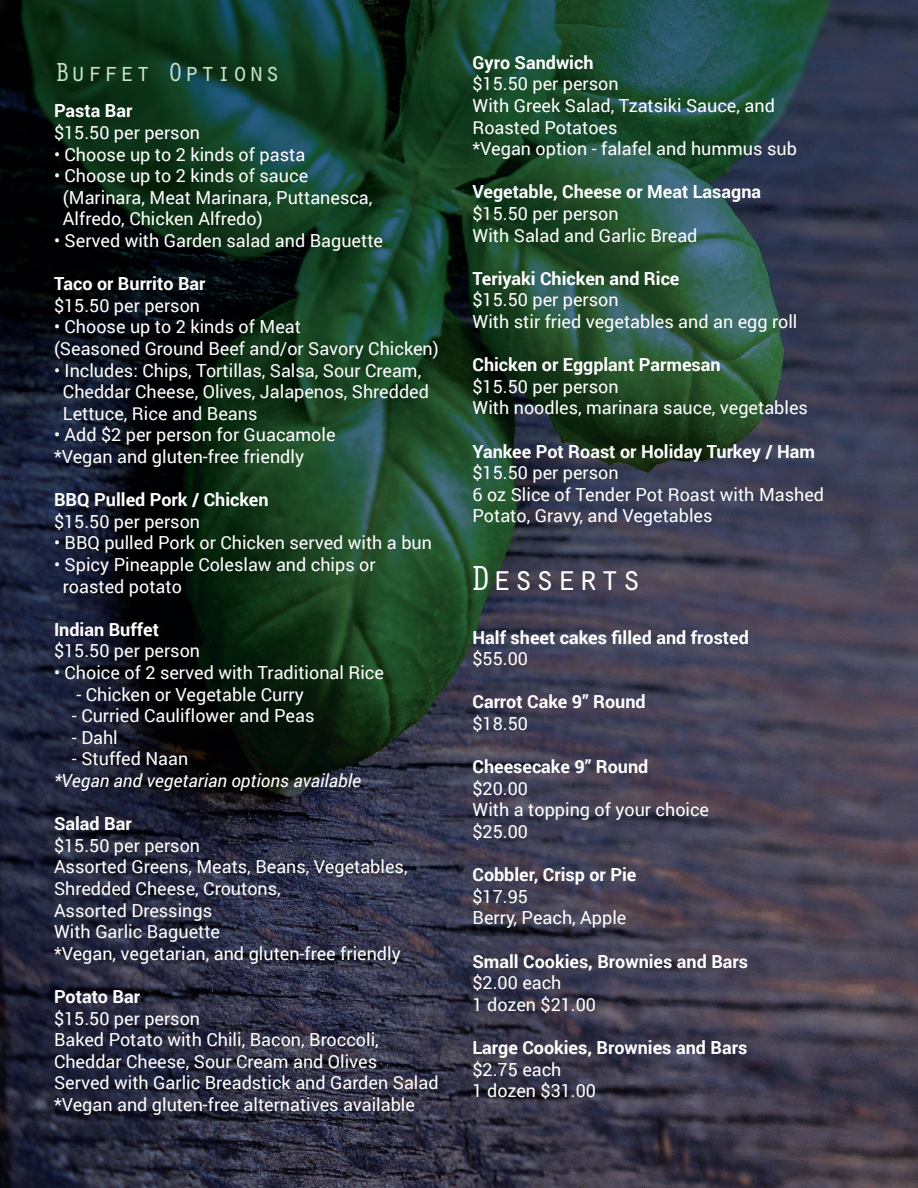
<style>
.page{position:relative;width:918px;height:1188px;background:#fff}
.page>*{position:absolute;margin:0;border:0;box-sizing:border-box;transform-origin:0 0}
.t1{font:36px "Orator Std";color:#fff}
.t2{font:27px "Orator Std";color:#c9e3c8}
.t3{font:18px/21.6px "Roboto";color:#fff}
.t4{font:700 18px "Roboto";color:#fff}
.t5{font:italic 18px "Roboto";color:#fff}
</style>
<div class="page">
<img style="left:0;top:0;width:918px;height:1188px">
<h2 class="t2" style="left:54px;top:53px;width:228px">Buffet Options</h2>
<p class="t4" style="left:54px;top:98px;width:80px">Pasta Bar</p>
<p class="t3" style="left:54px;top:121px;width:148px">$15.50 per person</p>
<p class="t3" style="left:54px;top:143px;width:253px">• Choose up to 2 kinds of pasta</p>
<p class="t3" style="left:63px;top:164px;width:311px;text-indent:-9px">• Choose up to 2 kinds of sauce (Marinara, Meat Marinara, Puttanesca,<br>Alfredo, Chicken Alfredo)</p>
<p class="t3" style="left:54px;top:229px;width:331px">• Served with Garden salad and Baguette</p>
<p class="t4" style="left:54px;top:271px;width:153px">Taco or Burrito Bar</p>
<p class="t3" style="left:54px;top:294px;width:148px">$15.50 per person</p>
<p class="t3" style="left:54px;top:315px;width:386px">• Choose up to 2 kinds of Meat<br>(Seasoned Ground Beef and/or Savory Chicken)</p>
<p class="t3" style="left:63px;top:359px;width:368px;text-indent:-9px">• Includes: Chips, Tortillas, Salsa, Sour Cream,<br>Cheddar Cheese, Olives, Jalapenos, Shredded<br>Lettuce, Rice and Beans</p>
<p class="t3" style="left:54px;top:423px;width:283px">• Add $2 per person for Guacamole *Vegan and gluten-free friendly</p>
<p class="t4" style="left:54px;top:487px;width:216px">BBQ Pulled Pork / Chicken</p>
<p class="t3" style="left:54px;top:510px;width:148px">$15.50 per person</p>
<p class="t3" style="left:54px;top:531px;width:380px">• BBQ pulled Pork or Chicken served with a bun</p>
<p class="t3" style="left:63px;top:553px;width:314px;text-indent:-9px">• Spicy Pineapple Coleslaw and chips or roasted potato</p>
<p class="t4" style="left:54px;top:617px;width:107px">Indian Buffet</p>
<p class="t3" style="left:54px;top:639px;width:148px">$15.50 per person</p>
<p class="t3" style="left:54px;top:661px;width:332px">• Choice of 2 served with Traditional Rice</p>
<p class="t3" style="left:76px;top:683px;width:229px">- Chicken or Vegetable Curry</p>
<p class="t3" style="left:72px;top:704px;width:244px">- Curried Cauliflower and Peas</p>
<p class="t3" style="left:72px;top:726px;width:47px">- Dahl</p>
<p class="t3" style="left:72px;top:747px;width:118px">- Stuffed Naan</p>
<p class="t5" style="left:54px;top:768px;width:309px">*Vegan and vegetarian options available</p>
<p class="t4" style="left:54px;top:811px;width:79px">Salad Bar</p>
<p class="t3" style="left:54px;top:834px;width:355px">$15.50 per person<br>Assorted Greens, Meats, Beans, Vegetables,<br>Shredded Cheese, Croutons,<br>Assorted Dressings<br>With Garlic Baguette<br>*Vegan, vegetarian, and gluten-free friendly</p>
<p class="t4" style="left:54px;top:984px;width:88px">Potato Bar</p>
<p class="t3" style="left:54px;top:1007px;width:386px">$15.50 per person<br>Baked Potato with Chili, Bacon, Broccoli, Cheddar Cheese, Sour Cream and Olives<br>Served with Garlic Breadstick and Garden Salad *Vegan and gluten-free alternatives available</p>
<p class="t4" style="left:472px;top:50px;width:123px">Gyro Sandwich</p>
<p class="t3" style="left:472px;top:72px;width:326px">$15.50 per person<br>With Greek Salad, Tzatsiki Sauce, and<br>Roasted Potatoes<br>*Vegan option - falafel and hummus sub</p>
<p class="t4" style="left:472px;top:179px;width:290px">Vegetable, Cheese or Meat Lasagna</p>
<p class="t3" style="left:472px;top:202px;width:227px">$15.50 per person<br>With Salad and Garlic Bread</p>
<p class="t4" style="left:472px;top:266px;width:209px">Teriyaki Chicken and Rice</p>
<p class="t3" style="left:472px;top:288px;width:326px">$15.50 per person<br>With stir fried vegetables and an egg roll</p>
<p class="t4" style="left:472px;top:352px;width:250px">Chicken or Eggplant Parmesan</p>
<p class="t3" style="left:472px;top:375px;width:337px">$15.50 per person<br>With noodles, marinara sauce, vegetables</p>
<p class="t4" style="left:472px;top:438px;width:344px">Yankee Pot Roast or Holiday Turkey / Ham</p>
<p class="t3" style="left:472px;top:461px;width:353px">$15.50 per person<br>6 oz Slice of Tender Pot Roast with Mashed<br>Potato, Gravy, and Vegetables</p>
<h1 class="t1" style="left:470px;top:552px;width:174px">Desserts</h1>
<p class="t4" style="left:472px;top:624px;width:278px">Half sheet cakes filled and frosted</p>
<p class="t3" style="left:472px;top:647px;width:57px">$55.00</p>
<p class="t4" style="left:472px;top:689px;width:175px">Carrot Cake 9” Round</p>
<p class="t3" style="left:472px;top:712px;width:57px">$18.50</p>
<p class="t4" style="left:472px;top:754px;width:177px">Cheesecake 9” Round</p>
<p class="t3" style="left:472px;top:777px;width:238px">$20.00<br>With a topping of your choice $25.00</p>
<p class="t4" style="left:472px;top:862px;width:165px">Cobbler, Crisp or Pie</p>
<p class="t3" style="left:472px;top:885px;width:155px">$17.95<br>Berry, Peach, Apple</p>
<p class="t4" style="left:472px;top:948px;width:277px">Small Cookies, Brownies and Bars</p>
<p class="t3" style="left:472px;top:971px;width:125px">$2.00 each<br>1 dozen $21.00</p>
<p class="t4" style="left:472px;top:1035px;width:276px">Large Cookies, Brownies and Bars</p>
<p class="t3" style="left:472px;top:1058px;width:125px">$2.75 each<br>1 dozen $31.00</p>
</div>
